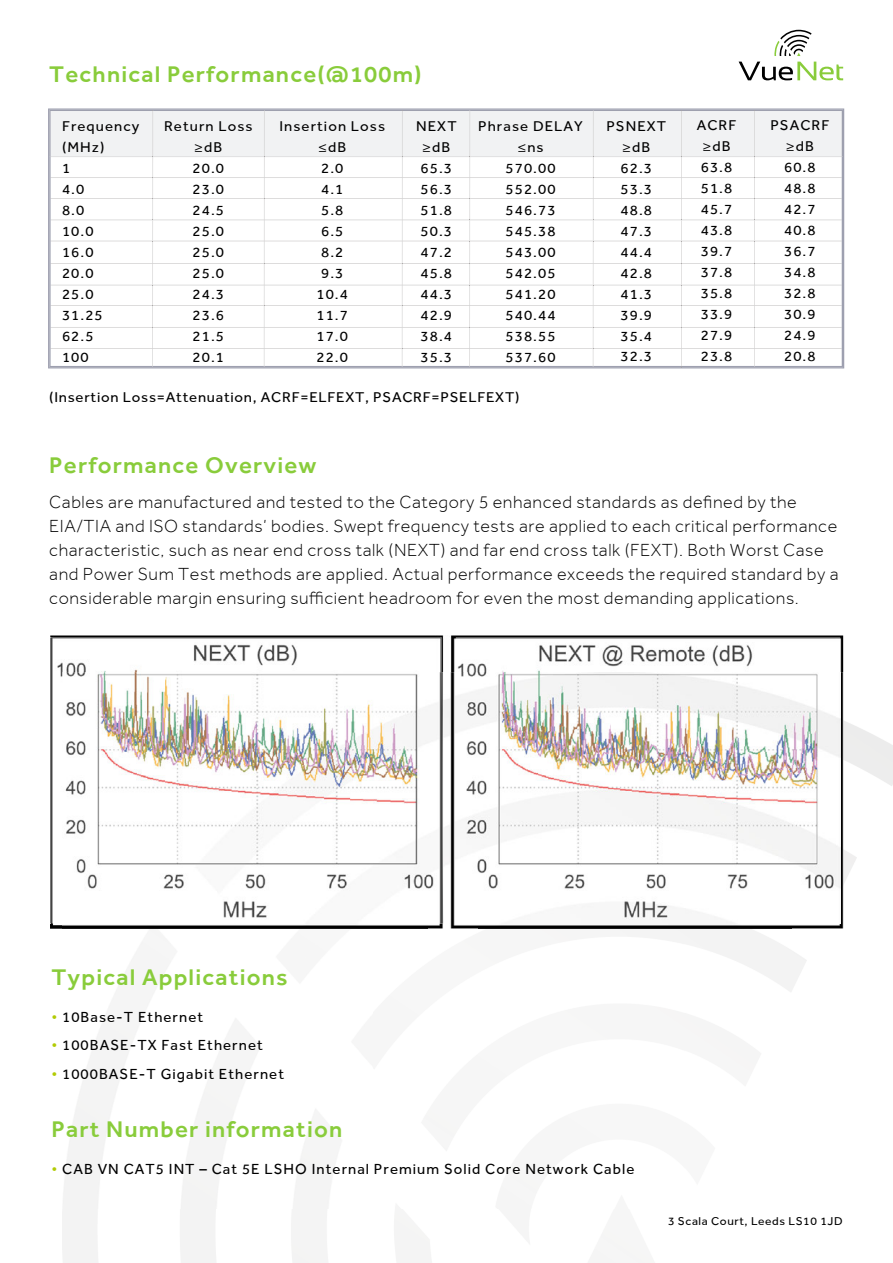
<style>
.page{position:relative;width:893px;height:1263px;background:#fff}
.page>*{position:absolute;margin:0;border:0;box-sizing:border-box;transform-origin:0 0}
.t1{font:500 23.25px "Effra";letter-spacing:.05em;color:#89cc3b}
.t2{font:300 18px/24px "Effra";letter-spacing:.03em;color:#000}
.t3{font:15px "Effra";letter-spacing:.07em;color:#000}
.t4{font:14.55px/21px "Effra";letter-spacing:.07em;color:#000;text-align:center}
.t5{font:14.55px "Effra";letter-spacing:.05em;color:#000}
.t6{font:11.7px "Effra";letter-spacing:.05em;color:#000}
.s1{font-family:"Myriad Pro"}
.s2{color:#b2cb05}
</style>
<div class="page">
<img style="left:842px;top:672px;width:51px;height:257px">
<img style="left:62px;top:928px;width:780px;height:335px">
<svg style="left:739px;top:62px;width:104px;height:18px"></svg>
<svg style="left:774px;top:30px;width:38px;height:26px"></svg>
<img style="left:50px;top:635px;width:793px;height:37px">
<svg style="left:50px;top:923px;width:12px;height:5px"></svg>
<img style="left:427px;top:672px;width:51px;height:256px">
<img style="left:792px;top:672px;width:51px;height:256px">
<img style="left:62px;top:925px;width:365px;height:3px">
<img style="left:478px;top:924px;width:314px;height:4px">
<img style="left:50px;top:637px;width:392px;height:286px">
<img style="left:62px;top:672px;width:381px;height:251px">
<img style="left:456px;top:637px;width:384px;height:286px">
<svg style="left:49px;top:110px;width:794px;height:257px"></svg>
<h1 class="t1" style="left:49px;top:61px;width:374px">Technical Performance(@100m)</h1>
<p class="t4" style="left:62px;top:115px;width:79px;text-align:left">Frequency (MHz)<br>1<br>4.0<br>8.0<br>10.0<br>16.0<br>20.0<br>25.0<br>31.25<br>62.5<br>100</p>
<p class="t4" style="left:164px;top:115px;width:90px">Return Loss <span class="s1">≥</span>dB<br>20.0<br>23.0<br>24.5<br>25.0<br>25.0<br>25.0<br>24.3<br>23.6<br>21.5<br>20.1</p>
<p class="t4" style="left:279px;top:115px;width:107px">Insertion Loss <span class="s1">≤</span>dB<br>2.0<br>4.1<br>5.8<br>6.5<br>8.2<br>9.3<br>10.4<br>11.7<br>17.0<br>22.0</p>
<p class="t4" style="left:416px;top:115px;width:42px">NEXT <span class="s1">≥</span>dB<br>65.3<br>56.3<br>51.8<br>50.3<br>47.2<br>45.8<br>44.3<br>42.9<br>38.4<br>35.3</p>
<p class="t4" style="left:478px;top:115px;width:106px">Phrase DELAY <span class="s1">≤</span>ns<br>570.00<br>552.00<br>546.73<br>545.38<br>543.00<br>542.05<br>541.20<br>540.44<br>538.55<br>537.60</p>
<p class="t4" style="left:606px;top:115px;width:61px">PSNEXT <span class="s1">≥</span>dB<br>62.3<br>53.3<br>48.8<br>47.3<br>44.4<br>42.8<br>41.3<br>39.9<br>35.4<br>32.3</p>
<p class="t4" style="left:697px;top:115px;width:41px;text-align:left">ACRF <span class="s1">≥</span>dB<br>63.8<br>51.8<br>45.7<br>43.8<br>39.7<br>37.8<br>35.8<br>33.9<br>27.9<br>23.8</p>
<p class="t4" style="left:770px;top:115px;width:61px">PSACRF <span class="s1">≥</span>dB<br>60.8<br>48.8<br>42.7<br>40.8<br>36.7<br>34.8<br>32.8<br>30.9<br>24.9<br>20.8</p>
<p class="t5" style="left:49px;top:389px;width:472px">(Insertion Loss=Attenuation, ACRF=ELFEXT, PSACRF=PSELFEXT)</p>
<h1 class="t1" style="left:49px;top:452px;width:269px">Performance Overview</h1>
<p class="t2" style="left:49px;top:490px;width:791px">Cables are manufactured and tested to the Category 5 enhanced standards as defined by the EIA/TIA and ISO standards’ bodies. Swept frequency tests are applied to each critical performance characteristic, such as near end cross talk (NEXT) and far end cross talk (FEXT). Both Worst Case and Power Sum Test methods are applied. Actual performance exceeds the required standard by a considerable margin ensuring sufficient headroom for even the most demanding applications.</p>
<h1 class="t1" style="left:51px;top:964px;width:238px">Typical Applications</h1>
<p class="t3" style="left:51px;top:1009px;width:153px"><span class="s2">•</span> 10Base-T Ethernet</p>
<p class="t3" style="left:51px;top:1037px;width:213px"><span class="s2">•</span> 100BASE-TX Fast Ethernet</p>
<p class="t3" style="left:51px;top:1066px;width:234px"><span class="s2">•</span> 1000BASE-T Gigabit Ethernet</p>
<h1 class="t1" style="left:51px;top:1116px;width:292px">Part Number information</h1>
<p class="t3" style="left:51px;top:1161px;width:584px"><span class="s2">•</span> CAB VN CAT5 INT – Cat 5E LSHO Internal Premium Solid Core Network Cable</p>
<p class="t6" style="left:668px;top:1214px;width:176px">3 Scala Court, Leeds LS10 1JD</p>
</div>
